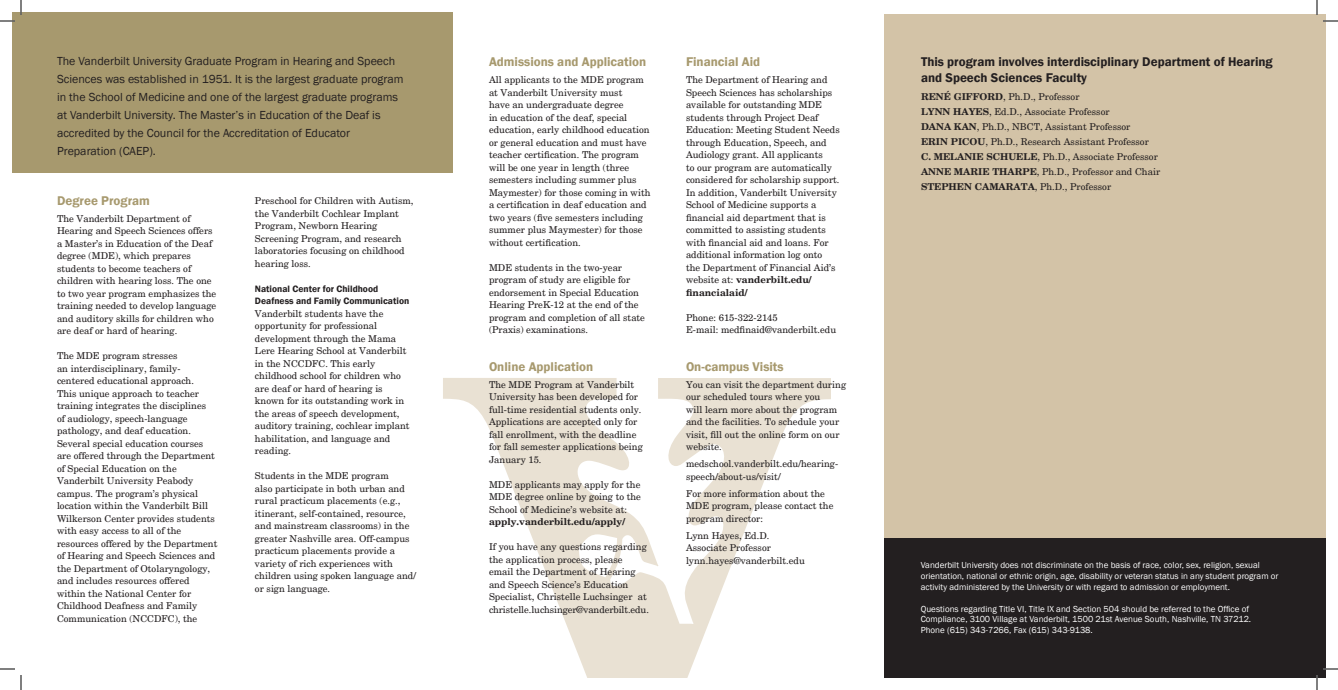
<style>
.page{position:relative;width:1338px;height:690px;background:#fff}
.page>*{position:absolute;margin:0;border:0;box-sizing:border-box;transform-origin:0 0}
.t1{font:600 13px "Franklin Gothic";color:#a7996e}
.t2{font:600 13px/15.6px "Franklin Gothic";color:#231f20}
.t3{font:12px/18px "Franklin Gothic";color:#231f20}
.t4{font:9.5px/12.5px "New Century Schlbk";color:#231f20}
.t5{font:600 9.5px/12.5px "Franklin Gothic";color:#231f20}
.t6{font:700 9.5px "New Century Schlbk";color:#231f20}
.t7{font:9px/10.8px "Franklin Gothic";color:#fff}
.s1{font-weight:700}
</style>
<div class="page">
<div style="left:885px;top:14px;width:441px;height:533px;background:#d3c3a7"></div>
<div style="left:885px;top:539px;width:441px;height:139px;background:#231f20"></div>
<svg style="left:443px;top:378px;width:388px;height:300px"></svg>
<div style="left:12px;top:12px;width:440px;height:161px;background:#a7996e"></div>
<svg style="left:0;top:0;width:22px;height:22px"></svg>
<svg style="left:0;top:668px;width:22px;height:22px"></svg>
<svg style="left:1316px;top:0;width:22px;height:22px"></svg>
<svg style="left:1316px;top:668px;width:22px;height:22px"></svg>
<p class="t3" style="left:57px;top:53px;width:348px">The Vanderbilt University Graduate Program in Hearing and Speech Sciences was established in 1951. It is the largest graduate program in the School of Medicine and one of the largest graduate programs at Vanderbilt University. The Master’s in Education of the Deaf is accredited by the Council for the Accreditation of Educator Preparation (CAEP).</p>
<h1 class="t2" style="left:921px;top:54px;width:353px">This program involves interdisciplinary Department of Hearing and Speech Sciences Faculty</h1>
<h1 class="t1" style="left:489px;top:54px;width:159px">Admissions and Application</h1>
<p class="t4" style="left:489px;top:74px;width:163px">All applicants to the MDE program at Vanderbilt University must<br>have an undergraduate degree<br>in education of the deaf, special education, early childhood education or general education and must have teacher certification. The program will be one year in length (three semesters including summer plus Maymester) for those coming in with a certification in deaf education and two years (five semesters including summer plus Maymester) for those without certification.</p>
<p class="t4" style="left:489px;top:261px;width:158px">MDE students in the two-year program of study are eligible for endorsement in Special Education<br>Hearing PreK-12 at the end of the program and completion of all state (Praxis) examinations.</p>
<h1 class="t1" style="left:489px;top:358px;width:106px">Online Application</h1>
<p class="t4" style="left:489px;top:378px;width:155px">The MDE Program at Vanderbilt<br>University has been developed for full-time residential students only.<br>Applications are accepted only for fall enrollment, with the deadline for fall semester applications being<br>January 15.</p>
<p class="t4" style="left:489px;top:478px;width:154px;text-align:justify">MDE applicants may apply for the MDE degree online by going to the School of Medicine’s website at:</p>
<p class="t6" style="left:489px;top:516px;width:138px">APPLY.VANDERBILT.EDU/APPLY/</p>
<p class="t4" style="left:489px;top:541px;width:161px">If you have any questions regarding the application process, please email the Department of Hearing and Speech Science’s Education Specialist, Christelle Luchsinger at christelle.luchsinger@vanderbilt.edu.</p>
<h1 class="t1" style="left:686px;top:54px;width:76px">Financial Aid</h1>
<p class="t4" style="left:686px;top:74px;width:155px">The Department of Hearing and<br>Speech Sciences has scholarships available for outstanding MDE students through Project Deaf<br>Education: Meeting Student Needs through Education, Speech, and<br>Audiology grant. All applicants<br>to our program are automatically considered for scholarship support.<br>In addition, Vanderbilt University<br>School of Medicine supports a financial aid department that is committed to assisting students with financial aid and loans. For additional information log onto<br>the Department of Financial Aid’s website at: <span class="s1">VANDERBILT.EDU/<br>FINANCIALAID/</span></p>
<p class="t4" style="left:686px;top:311px;width:152px">Phone: 615-322-2145<br>E-mail: medfinaid@vanderbilt.edu</p>
<h1 class="t1" style="left:686px;top:358px;width:99px">On-campus Visits</h1>
<p class="t4" style="left:686px;top:378px;width:162px">You can visit the department during our scheduled tours where you<br>will learn more about the program and the facilities. To schedule your visit, fill out the online form on our website.</p>
<p class="t4" style="left:686px;top:458px;width:154px">medschool.vanderbilt.edu/hearing&shy;speech/about-us/visit/</p>
<p class="t4" style="left:686px;top:487px;width:149px">For more information about the<br>MDE program, please contact the program director:</p>
<p class="t4" style="left:686px;top:529px;width:120px">Lynn Hayes, Ed.D.<br>Associate Professor lynn.hayes@vanderbilt.edu</p>
<p class="t4" style="left:921px;top:89px;width:229px;line-height:15px"><span class="s1">RENÉ GIFFORD</span>, Ph.D., Professor<br><span class="s1">LYNN HAYES</span>, Ed.D., Associate Professor<br><span class="s1">DANA KAN</span>, Ph.D., NBCT, Assistant Professor <span class="s1">ERIN PICOU</span>, Ph.D., Research Assistant Professor <span class="s1">C. MELANIE SCHU</span></p>
<p class="t4" style="left:921px;top:149px;width:241px;line-height:15px;text-indent:95px"><span class="s1">ELE</span>, Ph.D., Associate Professor<br><span class="s1">ANNE MARIE THARPE</span>, Ph.D., Professor and Chair<br><span class="s1">STEPHEN CAMARATA</span>, Ph.D., Professor</p>
<h1 class="t1" style="left:57px;top:192px;width:95px">Degree Program</h1>
<p class="t4" style="left:57px;top:212px;width:161px">The Vanderbilt Department of<br>Hearing and Speech Sciences offers a Master’s in Education of the Deaf degree (MDE), which prepares students to become teachers of children with hearing loss. The one to two year program emphasizes the training needed to develop language and auditory skills for children who are deaf or hard of hearing.</p>
<p class="t4" style="left:57px;top:350px;width:162px">The MDE program stresses<br>an interdisciplinary, family&shy;centered educational approach.<br>This unique approach to teacher training integrates the disciplines<br>of audiology, speech-language pathology, and deaf education.<br>Several special education courses are offered through the Department of Special Education on the<br>Vanderbilt University Peabody campus. The program’s physical location within the Vanderbilt Bill<br>Wilkerson Center provides students with easy access to all of the resources offered by the Department of Hearing and Speech Sciences and the Department of Otolaryngology, and includes resources offered within the National Center for<br>Childhood Deafness and Family<br>Communication (NCCDFC), the</p>
<p class="t4" style="left:255px;top:195px;width:160px">Preschool for Children with Autism, the Vanderbilt Cochlear Implant<br>Program, Newborn Hearing<br>Screening Program, and research laboratories focusing on childhood hearing loss.</p>
<p class="t5" style="left:255px;top:282px;width:156px">National Center for Childhood<br>Deafness and Family Communication</p>
<p class="t4" style="left:255px;top:307px;width:156px">Vanderbilt students have the opportunity for professional development through the Mama<br>Lere Hearing School at Vanderbilt in the NCCDFC. This early childhood school for children who are deaf or hard of hearing is known for its outstanding work in the areas of speech development, auditory training, cochlear implant habilitation, and language and reading.</p>
<p class="t4" style="left:255px;top:470px;width:162px">Students in the MDE program<br>also participate in both urban and rural practicum placements (e.g., itinerant, self-contained, resource, and mainstream classrooms) in the greater Nashville area. Off-campus practicum placements provide a variety of rich experiences with children using spoken language and/ or sign language.</p>
<p class="t7" style="left:921px;top:560px;width:359px">Vanderbilt University does not discriminate on the basis of race, color, sex, religion, sexual orientation, national or ethnic origin, age, disability or veteran status in any student program or activity administered by the University or with regard to admission or employment.</p>
<p class="t7" style="left:921px;top:603px;width:332px">Questions regarding Title VI, Title IX and Section 504 should be referred to the Office of<br>Compliance, 3100 Village at Vanderbilt, 1500 21st Avenue South, Nashville, TN 37212.<br>Phone (615) 343-7266, Fax (615) 343-9138.</p>
</div>
